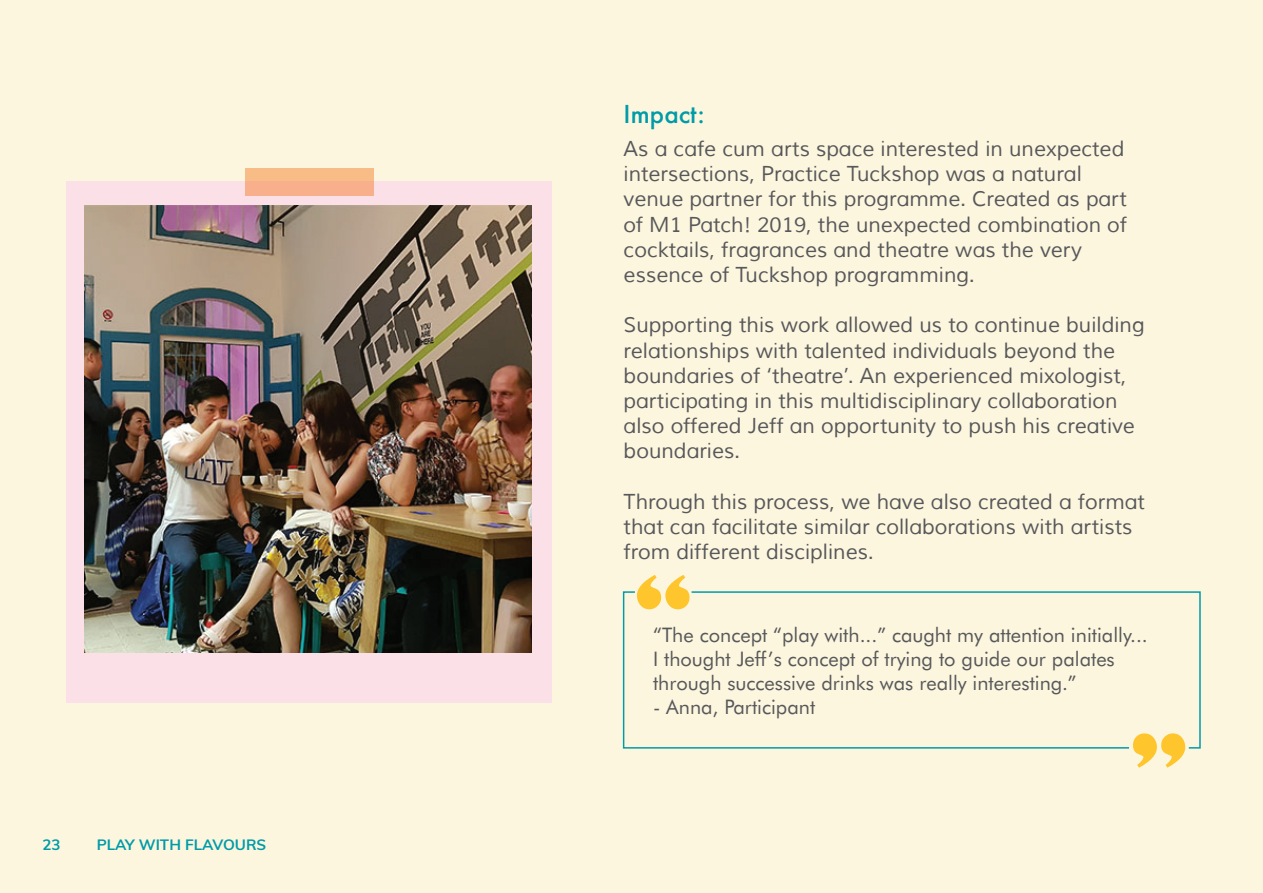
<style>
.page{position:relative;width:1263px;height:893px;background:#fdf6df}
.page>*{position:absolute;margin:0;border:0;box-sizing:border-box;transform-origin:0 0}
.t1{font:500 24px "Futura";color:#009ba8}
.t2{font:21px/25.2px "Muli";color:#57585a}
.t3{font:20.1px/24.2px "Futura BT";color:#57585a}
.t4{font:700 15px "Muli";color:#009ba8}
</style>
<div class="page">
<div style="left:66px;top:181px;width:486px;height:522px;background:#fbe0e8"></div>
<div style="left:245px;top:168px;width:128px;height:28px;background:#f7b08b"></div>
<img style="left:84px;top:206px;width:447px;height:446px">
<svg style="left:622px;top:591px;width:68px;height:158px"></svg>
<svg style="left:690px;top:591px;width:511px;height:158px"></svg>
<svg style="left:637px;top:575px;width:52px;height:34px"></svg>
<svg style="left:1133px;top:733px;width:52px;height:35px"></svg>
<p class="t4" style="left:42px;top:833px;width:20px">23</p>
<p class="t4" style="left:97px;top:833px;width:171px">PLAY WITH FLAVOURS</p>
<p class="t1" style="left:624px;top:98px;width:83px">Impact:</p>
<p class="t2" style="left:624px;top:137px;width:505px">As a cafe cum arts space interested in unexpected intersections, Practice Tuckshop was a natural venue partner for this programme. Created as part of M1 Patch! 2019, the unexpected combination of cocktails, fragrances and theatre was the very essence of Tuckshop programming.</p>
<p class="t2" style="left:624px;top:313px;width:523px">Supporting this work allowed us to continue building relationships with talented individuals beyond the boundaries of ‘theatre’. An experienced mixologist, participating in this multidisciplinary collaboration also offered Jeff an opportunity to push his creative boundaries.</p>
<p class="t2" style="left:624px;top:489px;width:523px">Through this process, we have also created a format that can facilitate similar collaborations with artists from different disciplines.</p>
<p class="t3" style="left:653px;top:623px;width:496px">“The concept “play with...” caught my attention initially...<br>I thought Jeff’s concept of trying to guide our palates through successive drinks was really interesting.”</p>
<p class="t3" style="left:653px;top:695px;width:164px">- Anna, Participant</p>
</div>
